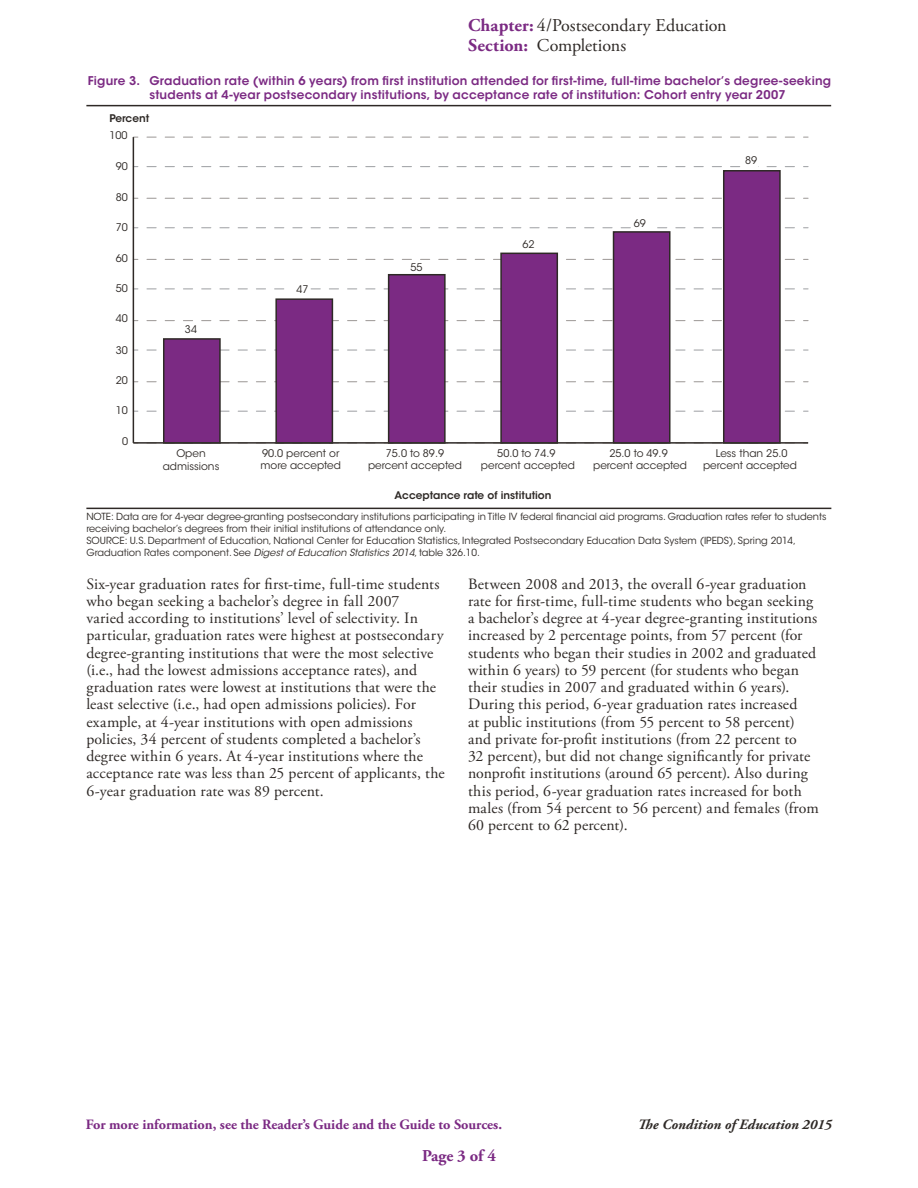
<style>
.page{position:relative;width:918px;height:1188px;background:#fff}
.page>*{position:absolute;margin:0;border:0;box-sizing:border-box;transform-origin:0 0}
.t1{font:18px/20.2px "Adobe Garamond Pro";color:#2e2926}
.t2{font:700 16.5px "Adobe Garamond Pro";color:#7b2a83}
.t3{font:15.75px/17.2px "Adobe Garamond Pro";letter-spacing:.01em;color:#2e2926}
.t4{font:700 14.25px "Adobe Garamond Pro";color:#7b2a83}
.t5{font:italic 700 14.25px "Adobe Garamond Pro";color:#2e2926}
.t6{font:600 12px/13.5px "ITC Avant Garde Std";letter-spacing:.015em;color:#7b2a83}
.t7{font:10.5px/12.6px "ITC Avant Garde Std";color:#2e2926;text-align:center}
.t8{font:600 10.5px "ITC Avant Garde Std";color:#2e2926}
.t9{font:9.75px/12px "ITC Avant Garde Std";color:#2e2926}
.s1{font-weight:700;color:#7b2a83}
.s2{font-style:italic}
</style>
<div class="page">
<hr style="left:86px;top:508px;width:745px;height:1px;background:#2e2926">
<hr style="left:86px;top:105px;width:745px;height:1px;background:#2e2926">
<svg style="left:147px;top:288px;width:661px;height:1px"></svg>
<svg style="left:147px;top:411px;width:661px;height:1px"></svg>
<svg style="left:147px;top:349px;width:661px;height:2px"></svg>
<svg style="left:147px;top:227px;width:661px;height:1px"></svg>
<svg style="left:147px;top:166px;width:661px;height:1px"></svg>
<div style="left:291px;top:283px;width:17px;height:12px;background:#fff"></div>
<svg style="left:147px;top:381px;width:661px;height:1px"></svg>
<svg style="left:147px;top:320px;width:661px;height:1px"></svg>
<svg style="left:147px;top:259px;width:661px;height:1px"></svg>
<svg style="left:147px;top:198px;width:661px;height:1px"></svg>
<svg style="left:147px;top:137px;width:661px;height:1px"></svg>
<div style="left:163px;top:338px;width:58px;height:106px;background:#7b2a83;border:2px solid #2e2926"></div>
<div style="left:275px;top:298px;width:58px;height:146px;background:#7b2a83;border:2px solid #2e2926"></div>
<div style="left:388px;top:274px;width:58px;height:170px;background:#7b2a83;border:2px solid #2e2926"></div>
<div style="left:500px;top:253px;width:58px;height:191px;background:#7b2a83;border:2px solid #2e2926"></div>
<div style="left:613px;top:231px;width:58px;height:213px;background:#7b2a83;border:2px solid #2e2926"></div>
<div style="left:723px;top:170px;width:58px;height:274px;background:#7b2a83;border:2px solid #2e2926"></div>
<hr style="left:133px;top:442px;width:675px;height:2px;background:#2e2926">
<div style="left:633px;top:216px;width:16px;height:13px;background:#fff"></div>
<div style="left:745px;top:155px;width:13px;height:13px;background:#fff"></div>
<hr style="left:133px;top:137px;width:1px;height:306px;background:#2e2926">
<p class="t1" style="left:468px;top:16px;width:260px"><span class="s1">Chapter:</span> 4/Postsecondary Education<br><span class="s1">Section:</span> Completions</p>
<h2 class="t6" style="left:149px;top:74px;width:683px;text-indent:-62px">Figure 3. Graduation rate (within 6 years) from first institution attended for first-time, full-time bachelor’s degree-seeking students at 4-year postsecondary institutions, by acceptance rate of institution: Cohort entry year 2007</h2>
<p class="t8" style="left:109px;top:111px;width:41px">Percent</p>
<p class="t7" style="left:109px;top:129px;width:20px">100</p>
<p class="t7" style="left:116px;top:160px;width:14px">90</p>
<p class="t7" style="left:116px;top:191px;width:14px">80</p>
<p class="t7" style="left:116px;top:221px;width:14px">70</p>
<p class="t7" style="left:116px;top:252px;width:14px">60</p>
<p class="t7" style="left:116px;top:282px;width:14px">50</p>
<p class="t7" style="left:116px;top:312px;width:14px">40</p>
<p class="t7" style="left:116px;top:344px;width:14px">30</p>
<p class="t7" style="left:116px;top:374px;width:14px">20</p>
<p class="t7" style="left:116px;top:404px;width:14px">10</p>
<p class="t7" style="left:122px;top:435px;width:8px">0</p>
<p class="t7" style="left:185px;top:323px;width:14px">34</p>
<p class="t7" style="left:296px;top:283px;width:14px">47</p>
<p class="t7" style="left:410px;top:261px;width:14px">55</p>
<p class="t7" style="left:522px;top:238px;width:14px">62</p>
<p class="t7" style="left:634px;top:217px;width:14px">69</p>
<p class="t7" style="left:745px;top:155px;width:14px">89</p>
<p class="t7" style="left:163px;top:447px;width:58px">Open admissions</p>
<p class="t7" style="left:261px;top:447px;width:82px;text-align:left">90.0 percent or more accepted</p>
<p class="t7" style="left:368px;top:447px;width:95px">75.0 to 89.9 percent accepted</p>
<p class="t7" style="left:481px;top:447px;width:95px">50.0 to 74.9 percent accepted</p>
<p class="t7" style="left:593px;top:447px;width:95px">25.0 to 49.9 percent accepted</p>
<p class="t7" style="left:703px;top:447px;width:95px">Less than 25.0 percent accepted</p>
<p class="t8" style="left:395px;top:488px;width:159px">Acceptance rate of institution</p>
<p class="t9" style="left:86px;top:510px;width:742px">NOTE: Data are for 4-year degree-granting postsecondary institutions participating in Title IV federal financial aid programs. Graduation rates refer to students receiving bachelor’s degrees from their initial institutions of attendance only.<br>SOURCE: U.S. Department of Education, National Center for Education Statistics, Integrated Postsecondary Education Data System (IPEDS), Spring 2014, Graduation Rates component. See <span class="s2">Digest of Education Statistics 2014</span>, table 326.10.</p>
<p class="t3" style="left:86px;top:576px;width:360px">Six-year graduation rates for first-time, full-time students who began seeking a bachelor’s degree in fall 2007<br>varied according to institutions’ level of selectivity. In particular, graduation rates were highest at postsecondary degree-granting institutions that were the most selective (i.e., had the lowest admissions acceptance rates), and graduation rates were lowest at institutions that were the least selective (i.e., had open admissions policies). For example, at 4-year institutions with open admissions policies, 34 percent of students completed a bachelor’s degree within 6 years. At 4-year institutions where the acceptance rate was less than 25 percent of applicants, the 6-year graduation rate was 89 percent.</p>
<p class="t3" style="left:468px;top:576px;width:352px">Between 2008 and 2013, the overall 6-year graduation rate for first-time, full-time students who began seeking a bachelor’s degree at 4-year degree-granting institutions increased by 2 percentage points, from 57 percent (for students who began their studies in 2002 and graduated within 6 years) to 59 percent (for students who began their studies in 2007 and graduated within 6 years).<br>During this period, 6-year graduation rates increased<br>at public institutions (from 55 percent to 58 percent) and private for-profit institutions (from 22 percent to<br>32 percent), but did not change significantly for private nonprofit institutions (around 65 percent). Also during this period, 6-year graduation rates increased for both males (from 54 percent to 56 percent) and females (from 60 percent to 62 percent).</p>
<p class="t4" style="left:86px;top:1116px;width:418px">For more information, see the Reader’s Guide and the Guide to Sources.</p>
<p class="t5" style="left:638px;top:1116px;width:196px">The Condition of Education 2015</p>
<p class="t2" style="left:422px;top:1146px;width:75px">Page 3 of 4</p>
</div>
